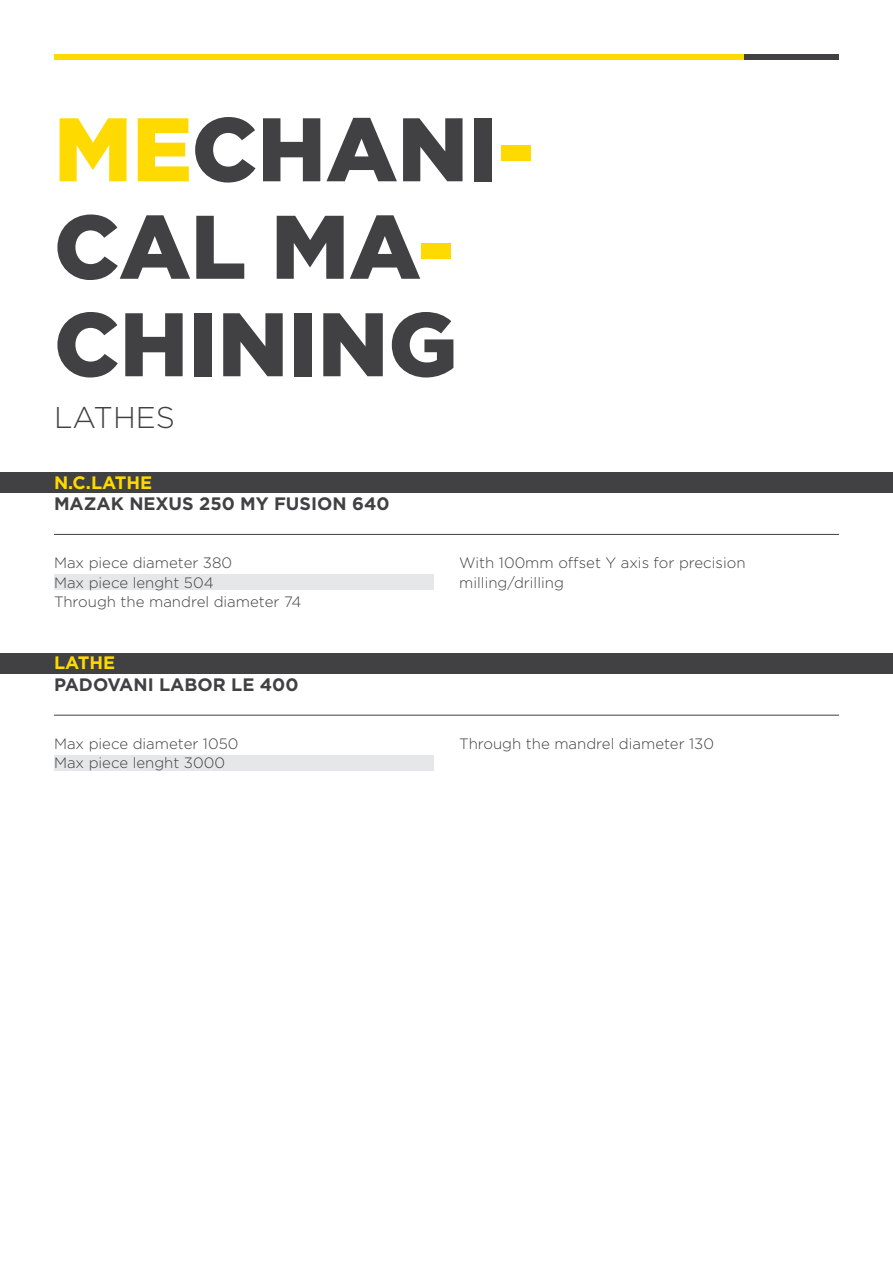
<style>
.page{position:relative;width:893px;height:1263px;background:#fff}
.page>*{position:absolute;margin:0;border:0;box-sizing:border-box;transform-origin:0 0}
.t1{font:900 90px/97.5px "Gotham";color:#414042}
.t2{font:300 30px "Gotham";color:#414042}
.t3{font:700 18px "Gotham";color:#414042}
.t4{font:700 18px "Gotham";color:#ffda00}
.t5{font:300 15px/19.5px "Gotham";color:#414042}
.s1{color:#ffda00}
</style>
<div class="page">
<div style="left:0;top:472px;width:893px;height:21px;background:#414042"></div>
<div style="left:0;top:653px;width:893px;height:21px;background:#414042"></div>
<div style="left:54px;top:54px;width:690px;height:6px;background:#ffda00"></div>
<hr style="left:54px;top:715px;width:785px;height:1px;background:#414042">
<div style="left:54px;top:574px;width:380px;height:16px;background:#e6e7e8"></div>
<hr style="left:54px;top:534px;width:785px;height:1px;background:#414042">
<div style="left:54px;top:755px;width:380px;height:16px;background:#e6e7e8"></div>
<div style="left:744px;top:54px;width:95px;height:6px;background:#414042"></div>
<div style="left:501px;top:146px;width:30px;height:15px;background:#ffda00"></div>
<div style="left:421px;top:243px;width:29px;height:15px;background:#ffda00"></div>
<h1 class="t1" style="left:54px;top:100px;width:401px"><span class="s1">ME</span> CHANI<br>CAL MA-<br>CHININ</h1>
<h1 class="t1" style="left:388px;top:295px;width:71px">G</h1>
<h2 class="t2" style="left:54px;top:398px;width:40px">lathe</h2>
<h2 class="t2" style="left:156px;top:398px;width:21px">s</h2>
<p class="t4" style="left:54px;top:470px;width:100px">N.C.LATHE</p>
<p class="t3" style="left:54px;top:492px;width:337px">MAZAK NEXUS 250 MY FUSION 640</p>
<p class="t5" style="left:54px;top:552px;width:249px">Max piece diameter 380<br>Max piece lenght 504<br>Through the mandrel diameter 74</p>
<p class="t5" style="left:459px;top:552px;width:288px">With 100mm offset Y axis for precision milling/drilling</p>
<p class="t4" style="left:54px;top:651px;width:63px">LATHE</p>
<p class="t3" style="left:54px;top:672px;width:246px">PADOVANI LABOR LE 400</p>
<p class="t5" style="left:54px;top:733px;width:186px">Max piece diameter 1050<br>Max piece lenght 3000</p>
<p class="t5" style="left:459px;top:733px;width:256px">Through the mandrel diameter 130</p>
</div>
